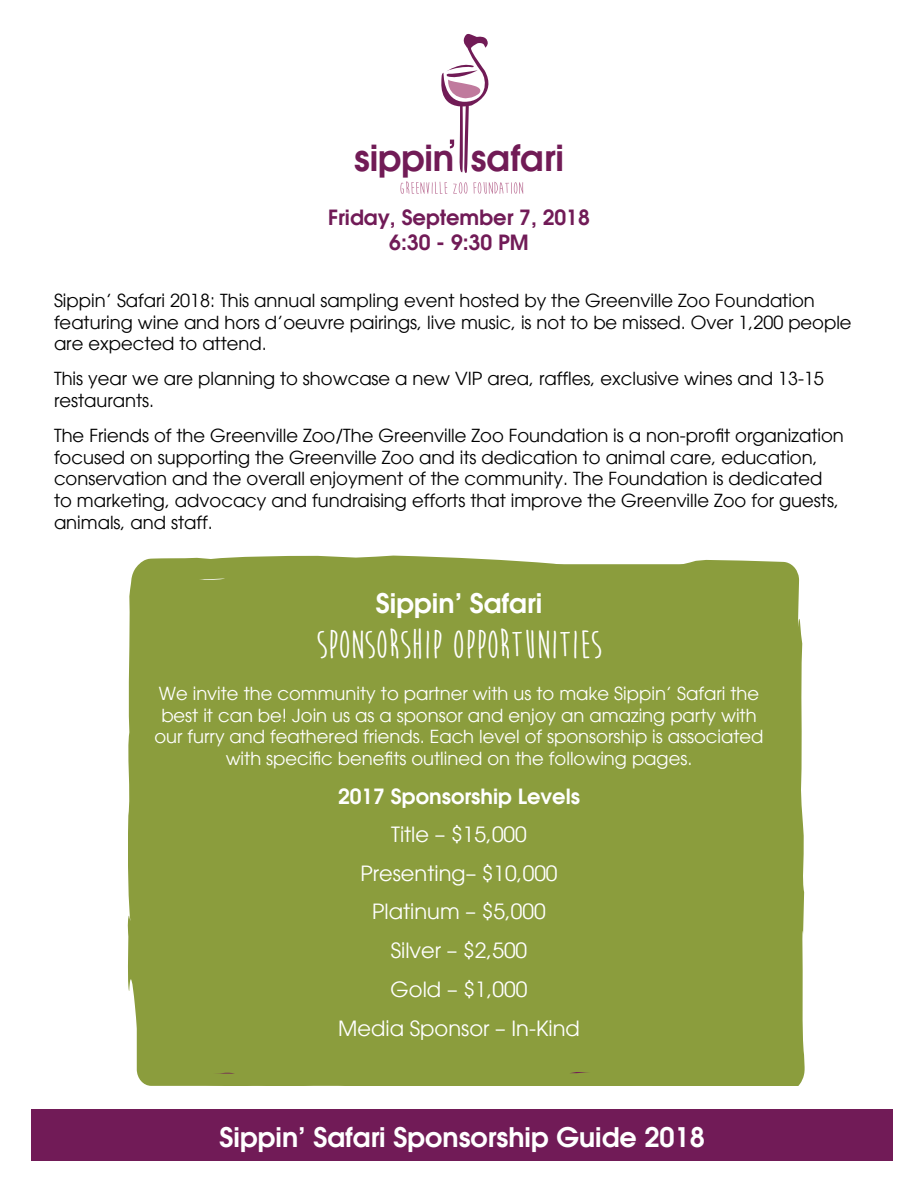
<style>
.page{position:relative;width:918px;height:1188px;background:#fff}
.page>*{position:absolute;margin:0;border:0;box-sizing:border-box;transform-origin:0 0}
.t1{font:700 40.5px "Moon Flower";color:#fff}
.t2{font:600 35.55px "Avant Garde";letter-spacing:-.005em;color:#711b56}
.t3{font:600 27px "Avant Garde";color:#fff}
.t4{font:21px/38.7px "Avant Garde";color:#fff;text-align:center}
.t5{font:600 21px/25.2px "Avant Garde";color:#711b57;text-align:center}
.t6{font:600 21px "Avant Garde";color:#fff}
.t7{font:18px/21.6px "Avant Garde";color:#000}
.t8{font:18px/21.6px "Avant Garde";color:#fff;text-align:center}
</style>
<div class="page">
<div style="left:31px;top:1110px;width:862px;height:51px;background:#711b57"></div>
<div style="left:140px;top:560px;width:665px;height:525px;background:#8b9d3d"></div>
<div style="left:127px;top:556px;width:459px;height:524px;background:#8b9d3d"></div>
<svg style="left:441px;top:33px;width:48px;height:140px"></svg>
<svg style="left:400px;top:181px;width:47px;height:13px"></svg>
<svg style="left:453px;top:182px;width:14px;height:12px"></svg>
<svg style="left:473px;top:182px;width:50px;height:12px"></svg>
<h2 class="t2" style="left:354px;top:134px;width:211px">sippin safari</h2>
<p class="t5" style="left:328px;top:205px;width:263px">Friday, September 7, 2018<br>6:30 - 9:30 PM</p>
<p class="t7" style="left:54px;top:290px;width:799px">Sippin’ Safari 2018: This annual sampling event hosted by the Greenville Zoo Foundation featuring wine and hors d’oeuvre pairings, live music, is not to be missed. Over 1,200 people are expected to attend.</p>
<p class="t7" style="left:54px;top:368px;width:771px">This year we are planning to showcase a new VIP area, raffles, exclusive wines and 13-15 restaurants.</p>
<p class="t7" style="left:54px;top:425px;width:791px">The Friends of the Greenville Zoo/The Greenville Zoo Foundation is a non-profit organization focused on supporting the Greenville Zoo and its dedication to animal care, education, conservation and the overall enjoyment of the community. The Foundation is dedicated to marketing, advocacy and fundraising efforts that improve the Greenville Zoo for guests, animals, and staff.</p>
<h3 class="t3" style="left:376px;top:586px;width:168px">Sippin’ Safari</h3>
<h1 class="t1" style="left:316px;top:624px;width:287px">Sponsorship Opportunities</h1>
<p class="t8" style="left:154px;top:683px;width:611px">We invite the community to partner with us to make Sippin’ Safari the best it can be! Join us as a sponsor and enjoy an amazing party with our furry and feathered friends. Each level of sponsorship is associated with specific benefits outlined on the following pages.</p>
<p class="t6" style="left:338px;top:782px;width:243px">2017 Sponsorship Levels</p>
<p class="t4" style="left:338px;top:815px;width:243px">Title – $15,000<br>Presenting– $10,000<br>Platinum – $5,000<br>Silver – $2,500<br>Gold – $1,000<br>Media Sponsor – In-Kind</p>
<h3 class="t3" style="left:219px;top:1119px;width:487px">Sippin’ Safari Sponsorship Guide 2018</h3>
</div>
